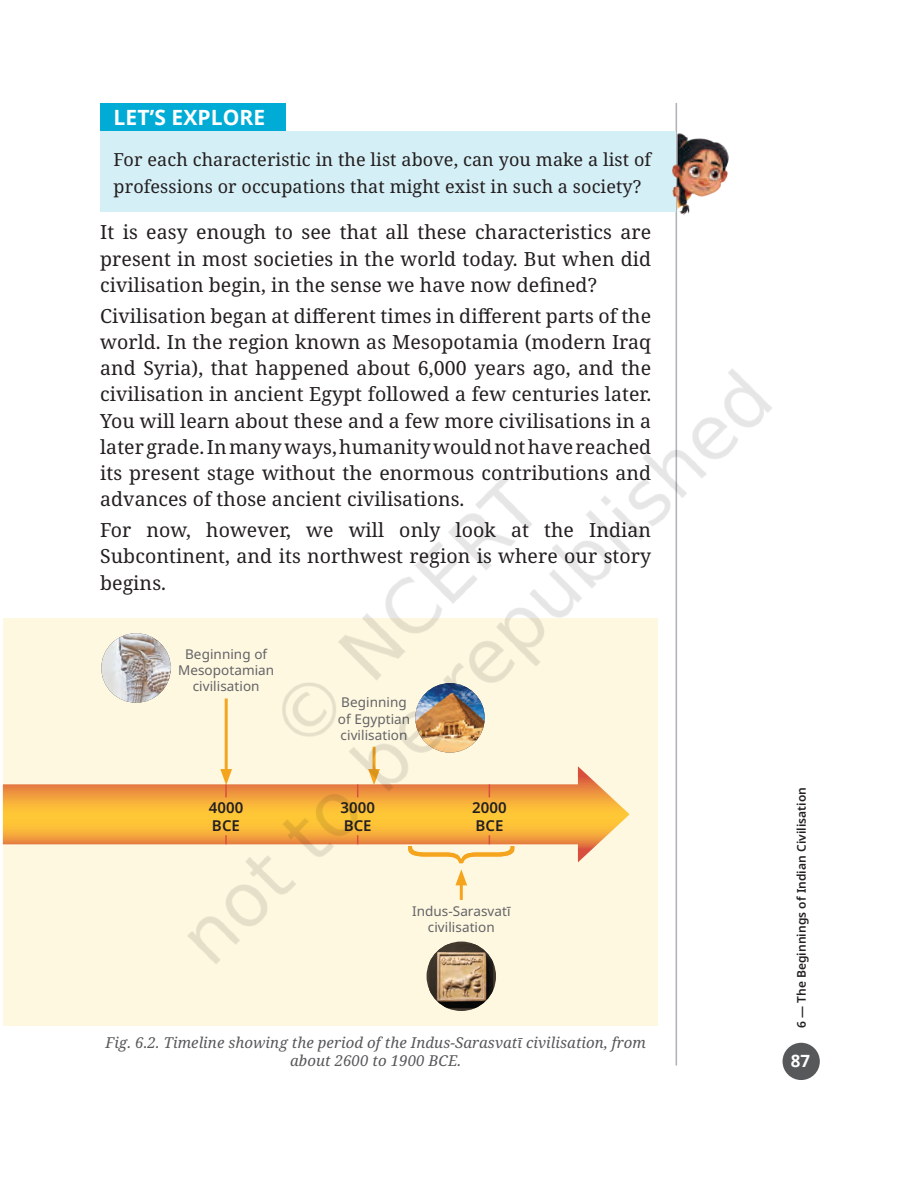
<style>
.page{position:relative;width:897px;height:1189px;background:#fff}
.page>*{position:absolute;margin:0;border:0;box-sizing:border-box;transform-origin:0 0}
.t1{font:700 21px "Noto Sans";letter-spacing:.005em;color:#fff}
.t2{font:19.5px/26.2px "Noto Serif";letter-spacing:.005em;color:#231f20;text-align:justify}
.t3{font:18px/27px "Noto Serif";letter-spacing:.005em;color:#231f20}
.t4{font:700 16.8px "Noto Sans";color:#fff}
.t5{font:italic 15px/18px "Noto Serif";letter-spacing:.005em;color:#57585a;text-align:center}
.t6{font:600 15px/18px "Noto Sans";letter-spacing:.005em;color:#231f20}
.t7{font:13.5px/16.2px "Noto Sans";letter-spacing:.005em;color:#636366;text-align:center}
.t8{font:600 12px "Noto Sans";letter-spacing:.005em;color:#231f20}
</style>
<div class="page">
<img style="left:2px;top:103px;width:818px;height:977px">
<img style="left:83px;top:292px;width:706px;height:706px">
<p class="t1" style="left:114px;top:103px;width:153px">LET’S EXPLORE</p>
<p class="t3" style="left:114px;top:146px;width:539px">For each characteristic in the list above, can you make a list of professions or occupations that might exist in such a society?</p>
<p class="t2" style="left:100px;top:220px;width:552px">It is easy enough to see that all these characteristics are present in most societies in the world today. But when did civilisation begin, in the sense we have now defined?</p>
<p class="t2" style="left:100px;top:303px;width:552px">Civilisation began at different times in different parts of the world. In the region known as Mesopotamia (modern Iraq and Syria), that happened about 6,000 years ago, and the civilisation in ancient Egypt followed a few centuries later.<br>You will learn about these and a few more civilisations in a later grade. In many ways, humanity would not have reached its present stage without the enormous contributions and advances of those ancient civilisations.</p>
<p class="t2" style="left:100px;top:517px;width:552px;line-height:26.7px">For now, however, we will only look at the Indian Subcontinent, and its northwest region is where our story begins.</p>
<p class="t7" style="left:178px;top:646px;width:98px">Beginning of<br>Mesopotamian civilisation</p>
<p class="t7" style="left:338px;top:694px;width:74px;text-align:left">Beginning of Egyptian civilisation</p>
<p class="t6" style="left:209px;top:799px;width:36px">4000<br>BCE</p>
<p class="t6" style="left:472px;top:799px;width:36px">2000<br>BCE</p>
<p class="t6" style="left:340px;top:799px;width:36px">3000<br>BCE</p>
<p class="t7" style="left:412px;top:903px;width:100px">Indus-Sarasvatī civilisation</p>
<p class="t5" style="left:105px;top:1034px;width:542px">Fig. 6.2. Timeline showing the period of the Indus-Sarasvatī civilisation, from about 2600 to 1900 BCE.</p>
<p class="t8" style="left:793px;top:1028px;width:243px;rotate:-90deg">6 ― The Beginnings of Indian Civilisation</p>
<p class="t4" style="left:790px;top:1049px;width:21px">87</p>
</div>
